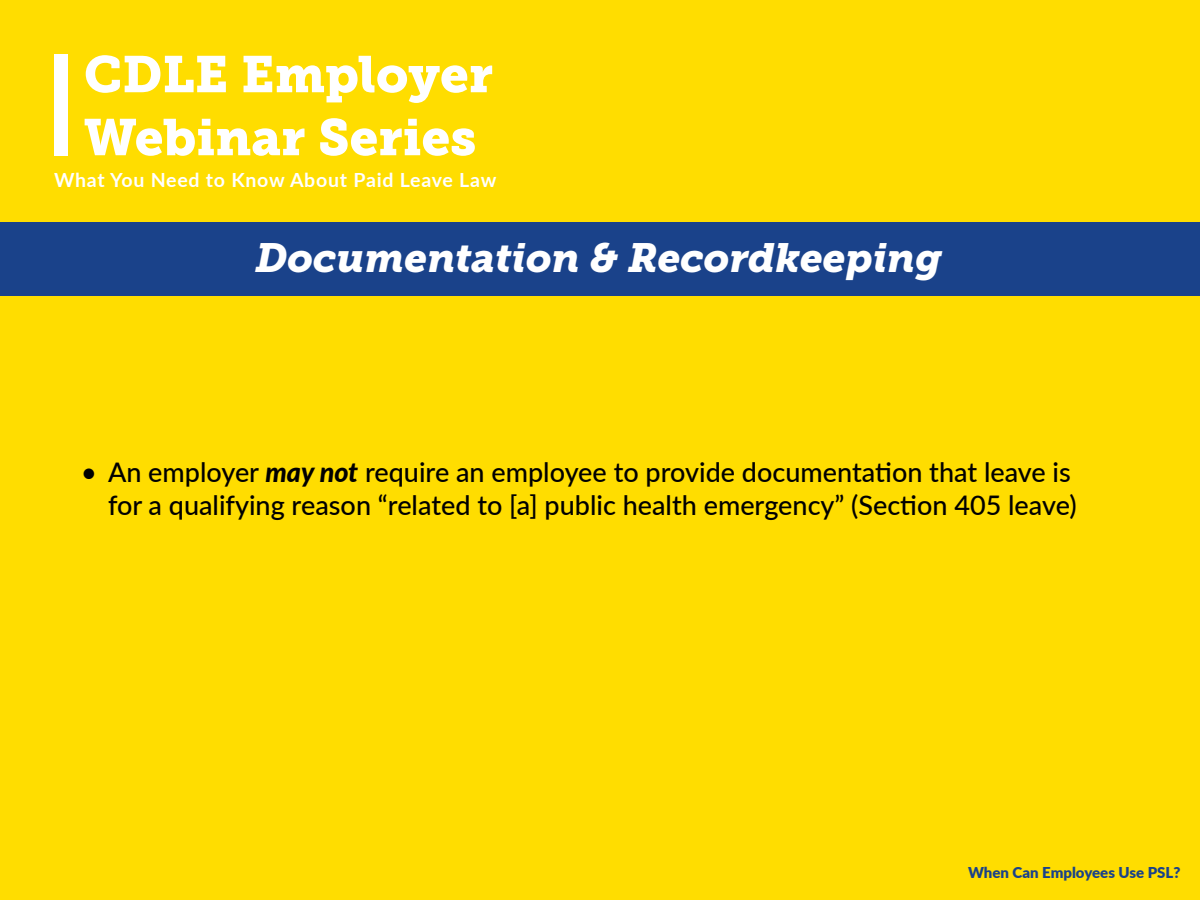
<style>
.page{position:relative;width:1200px;height:900px;background:#fd0}
.page>*{position:absolute;margin:0;border:0;box-sizing:border-box;transform-origin:0 0}
.t1{font:51px/63px "Museo Slab 900";color:#fff}
.t2{font:italic 40.5px "Museo Slab 900";color:#fff}
.t3{font:500 27px/33px "Lato";color:#000;text-align:right}
.t4{font:700 19.5px "Lato";letter-spacing:.04em;color:#fff}
.t5{font:900 15px "Lato";color:#1a428a}
.s1{font-weight:800;font-style:italic}
</style>
<div class="page">
<div style="left:0;top:222px;width:1200px;height:74px;background:#1a428a"></div>
<div style="left:54px;top:54px;width:14px;height:102px;background:#fff"></div>
<h1 class="t1" style="left:84px;top:43px;width:411px">CDLE Employer<br>Webinar Series</h1>
<p class="t4" style="left:54px;top:165px;width:444px">What You Need to Know About Paid Leave Law</p>
<h2 class="t2" style="left:256px;top:235px;width:688px">Documentation &amp; Recordkeeping</h2>
<p class="t3" style="left:81px;top:455px;width:997px">• An employer <span class="s1">may not</span> require an employee to provide documentation that leave is for a qualifying reason “related to [a] public health emergency” (Section 405 leave)</p>
<p class="t5" style="left:968px;top:861px;width:214px">When Can Employees Use PSL?</p>
</div>
